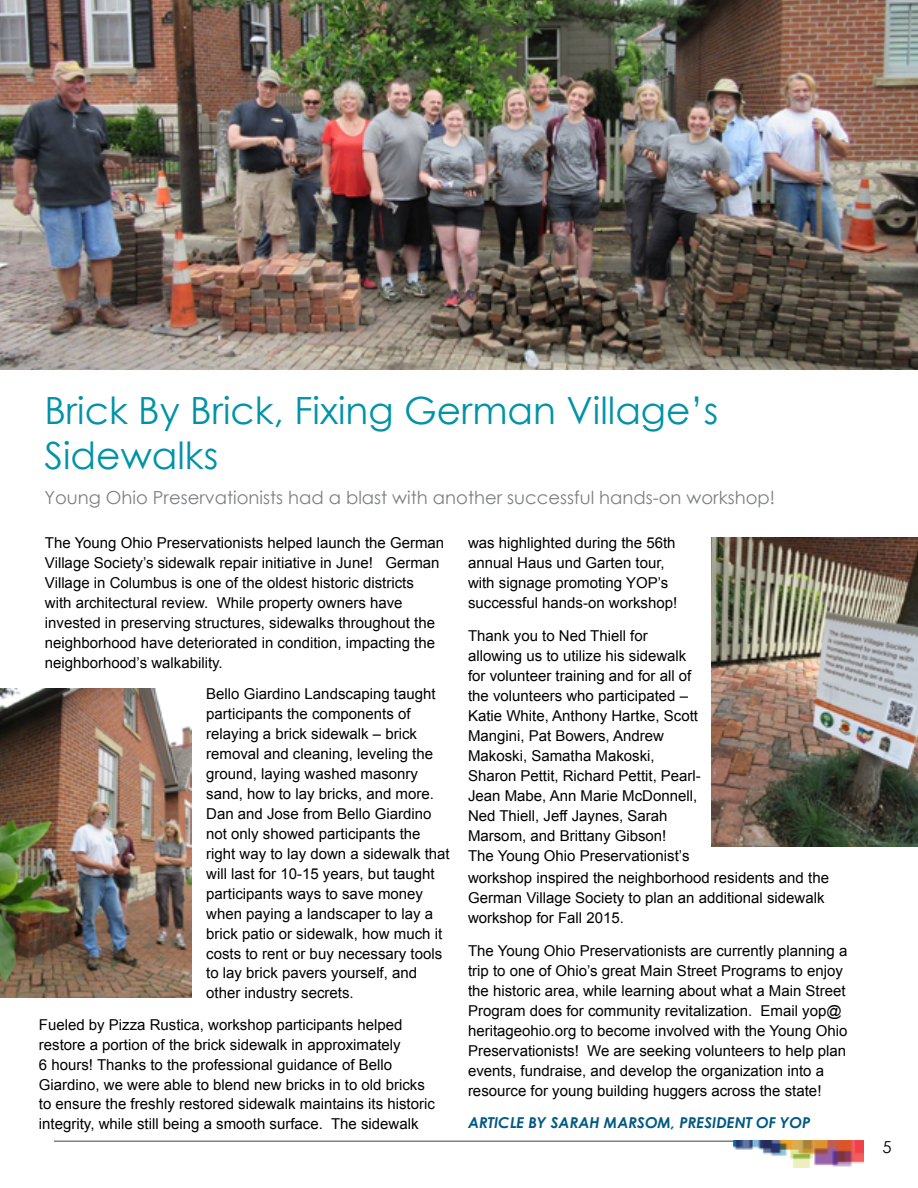
<style>
.page{position:relative;width:918px;height:1188px;background:#fff}
.page>*{position:absolute;margin:0;border:0;box-sizing:border-box;transform-origin:0 0}
.t1{font:37.5px/45px "Century Gothic";color:#0093a8}
.t2{font:18px "Century Gothic";color:#7e8083}
.t3{font:16.5px "Century Gothic";color:#000}
.t4{font:15px/20px "Arial";color:#000}
.t5{font:italic 700 15px "Century Gothic";color:#005a84}
</style>
<div class="page">
<hr style="left:54px;top:1140px;width:797px;height:2px;background:#7e8083">
<img style="left:733px;top:1140px;width:131px;height:27px">
<img style="left:0;top:0;width:918px;height:370px">
<img style="left:0;top:688px;width:191px;height:309px">
<img style="left:712px;top:537px;width:206px;height:309px">
<h1 class="t1" style="left:44px;top:388px;width:675px">Brick By Brick, Fixing German Village’s<br>Sidewalks</h1>
<p class="t2" style="left:44px;top:485px;width:732px">Young Ohio Preservationists had a blast with another successful hands-on workshop!</p>
<p class="t4" style="left:468px;top:533px;width:211px">was highlighted during the 56th annual Haus und Garten tour, with signage promoting YOP’s successful hands-on workshop!</p>
<p class="t4" style="left:468px;top:626px;width:234px">Thank you to Ned Thiell for allowing us to utilize his sidewalk for volunteer training and for all of the volunteers who participated –<br>Katie White, Anthony Hartke, Scott<br>Mangini, Pat Bowers, Andrew<br>Makoski, Samatha Makoski,<br>Sharon Pettit, Richard Pettit, Pearl-<br>Jean Mabe, Ann Marie McDonnell,<br>Ned Thiell, Jeff Jaynes, Sarah<br>Marsom, and Brittany Gibson!<br>The Young Ohio Preservationist’s</p>
<p class="t4" style="left:45px;top:533px;width:401px">The Young Ohio Preservationists helped launch the German Village Society’s sidewalk repair initiative in June! German Village in Columbus is one of the oldest historic districts with architectural review. While property owners have invested in preserving structures, sidewalks throughout the neighborhood have deteriorated in condition, impacting the neighborhood’s walkability.</p>
<p class="t4" style="left:206px;top:684px;width:245px">Bello Giardino Landscaping taught participants the components of relaying a brick sidewalk – brick removal and cleaning, leveling the ground, laying washed masonry sand, how to lay bricks, and more.<br>Dan and Jose from Bello Giardino not only showed participants the right way to lay down a sidewalk that will last for 10-15 years, but taught participants ways to save money when paying a landscaper to lay a brick patio or sidewalk, how much it costs to rent or buy necessary tools to lay brick pavers yourself, and other industry secrets.</p>
<p class="t4" style="left:39px;top:1015px;width:397px">Fueled by Pizza Rustica, workshop participants helped restore a portion of the brick sidewalk in approximately<br>6 hours! Thanks to the professional guidance of Bello Giardino, we were able to blend new bricks in to old bricks to ensure the freshly restored sidewalk maintains its historic integrity, while still being a smooth surface. The sidewalk</p>
<p class="t4" style="left:468px;top:868px;width:363px">workshop inspired the neighborhood residents and the<br>German Village Society to plan an additional sidewalk workshop for Fall 2015.</p>
<p class="t4" style="left:468px;top:941px;width:381px">The Young Ohio Preservationists are currently planning a trip to one of Ohio’s great Main Street Programs to enjoy the historic area, while learning about what a Main Street Program does for community revitalization. Email yop@ heritageohio.org to become involved with the Young Ohio Preservationists! We are seeking volunteers to help plan events, fundraise, and develop the organization into a resource for young building huggers across the state!</p>
<p class="t5" style="left:468px;top:1111px;width:344px">ARTICLE BY SARAH MARSOM, PRESIDENT OF YOP</p>
<p class="t3" style="left:882px;top:1135px;width:11px">5</p>
</div>
